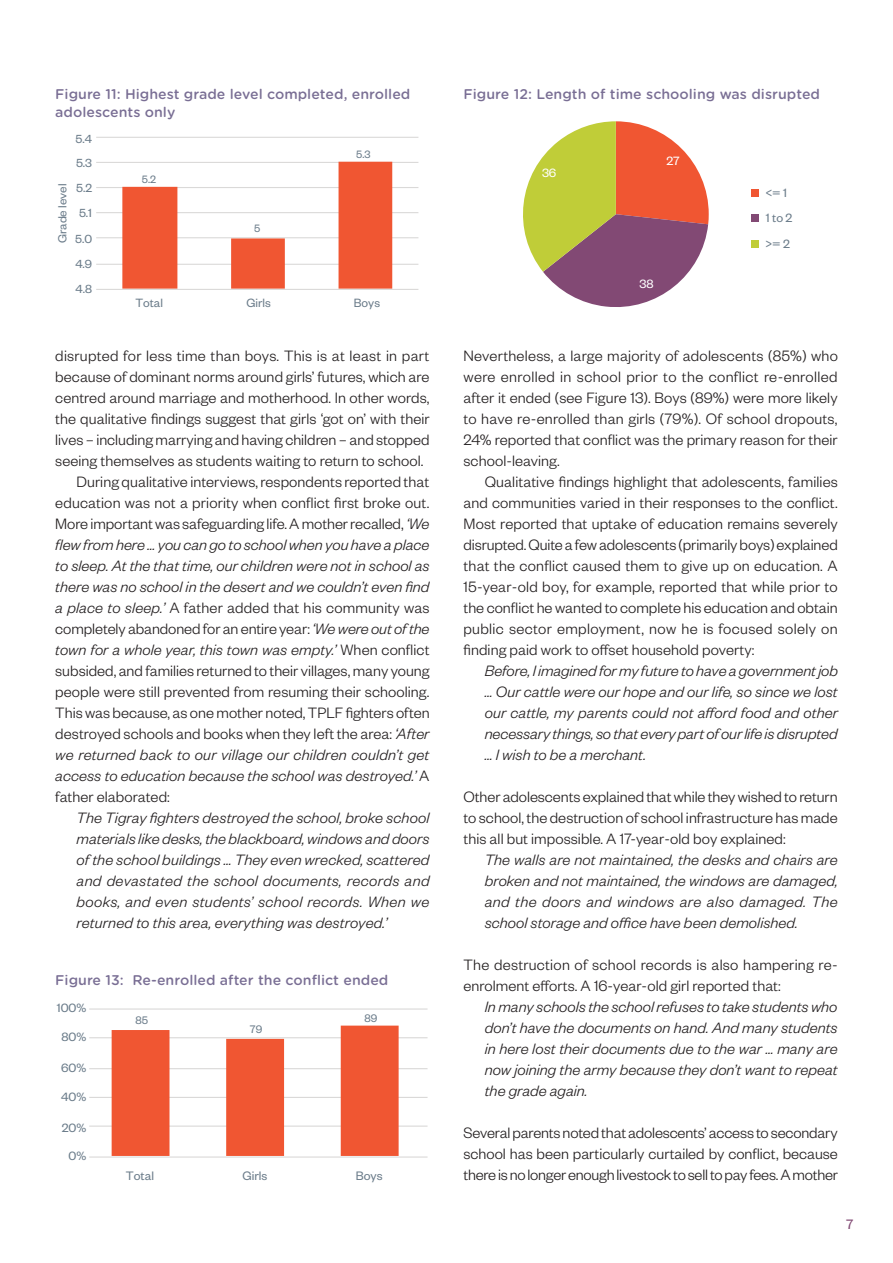
<style>
.page{position:relative;width:893px;height:1263px;background:#fff}
.page>*{position:absolute;margin:0;border:0;box-sizing:border-box;transform-origin:0 0}
.Body_text{font:300 16.5px/21px "Founders Grotesk";letter-spacing:.005em;color:#231f20;text-align:justify}
.body__quote{font:italic 300 16.5px/21px "Founders Grotesk";letter-spacing:.005em;color:#231f20;text-align:justify}
.Body_text_1st_Para{font:300 16.5px/21px "Founders Grotesk";letter-spacing:.005em;color:#231f20;text-align:justify}
.t1{font:15px "Founders Grotesk";color:#814a74}
.t2{font:500 13.5px/18px "Gotham Rnd S Sm";color:#796e94}
.t3{font:13.5px "Founders Grotesk";color:#6b7c8a}
.t4{font:13.2px/25.5px "Founders Grotesk";color:#6b7c8a}
.t5{font:13.2px "Founders Grotesk";color:#fff}
.t6{font:12.9px "Founders Grotesk";color:#6b7c8a}
.t7{font:12px "Founders Grotesk";color:#6b7c8a}
.t8{font:11.7px "Founders Grotesk";color:#6b7c8a}
.s1{font-style:italic}
</style>
<div class="page">
<hr style="left:96px;top:264px;width:322px;height:1px;background:#dad9d8">
<hr style="left:96px;top:237px;width:322px;height:1px;background:#dad9d8">
<hr style="left:96px;top:212px;width:322px;height:1px;background:#dad9d8">
<hr style="left:96px;top:187px;width:322px;height:1px;background:#dad9d8">
<hr style="left:96px;top:162px;width:322px;height:1px;background:#dad9d8">
<hr style="left:96px;top:137px;width:322px;height:1px;background:#dad9d8">
<svg style="left:122px;top:162px;width:270px;height:127px"></svg>
<hr style="left:96px;top:289px;width:322px;height:1px;background:#dad9d8">
<svg style="left:523px;top:121px;width:186px;height:186px"></svg>
<div style="left:751px;top:189px;width:8px;height:8px;background:#f05632"></div>
<div style="left:751px;top:215px;width:8px;height:7px;background:#824974"></div>
<div style="left:751px;top:240px;width:8px;height:8px;background:#c0cd38"></div>
<hr style="left:89px;top:1125px;width:339px;height:2px;background:#dad9d8">
<hr style="left:89px;top:1097px;width:339px;height:1px;background:#dad9d8">
<hr style="left:89px;top:1068px;width:339px;height:1px;background:#dad9d8">
<hr style="left:89px;top:1037px;width:339px;height:1px;background:#dad9d8">
<hr style="left:89px;top:1008px;width:339px;height:1px;background:#dad9d8">
<svg style="left:112px;top:1025px;width:287px;height:131px"></svg>
<hr style="left:89px;top:1156px;width:339px;height:1px;background:#dad9d8">
<p class="t2" style="left:55px;top:84px;width:357px">Figure 11: Highest grade level completed, enrolled adolescents only</p>
<p class="t2" style="left:463px;top:84px;width:358px">Figure 12: Length of time schooling was disrupted</p>
<p class="t6" style="left:54px;top:243px;width:61px;rotate:-90deg">Grade level</p>
<p class="t6" style="left:76px;top:131px;width:18px">5.4</p>
<p class="t6" style="left:76px;top:155px;width:18px">5.3</p>
<p class="t6" style="left:76px;top:180px;width:17px">5.2</p>
<p class="t6" style="left:79px;top:205px;width:15px">5.1</p>
<p class="t6" style="left:75px;top:231px;width:19px">5.0</p>
<p class="t6" style="left:75px;top:256px;width:18px">4.9</p>
<p class="t6" style="left:76px;top:281px;width:18px">4.8</p>
<p class="t8" style="left:142px;top:172px;width:16px">5.2</p>
<p class="t8" style="left:254px;top:221px;width:8px">5</p>
<p class="t8" style="left:356px;top:147px;width:16px">5.3</p>
<p class="t4" style="left:135px;top:290px;width:29px">Total</p>
<p class="t4" style="left:246px;top:290px;width:26px">Girls</p>
<p class="t4" style="left:354px;top:290px;width:28px">Boys</p>
<p class="Body_text" style="left:55px;top:345px;width:376px">disrupted for less time than boys. This is at least in part because of dominant norms around girls’ futures, which are centred around marriage and motherhood. In other words, the qualitative findings suggest that girls ‘got on’ with their lives – including marrying and having children – and stopped seeing themselves as students waiting to return to school.</p>
<p class="Body_text" style="left:55px;top:471px;width:376px;text-indent:21px">During qualitative interviews, respondents reported that education was not a priority when conflict first broke out.<br>More important was safeguarding life. A mother recalled, <span class="s1">‘We flew from here … you can go to school when you have a place to sleep. At the that time, our children were not in school as there was no school in the desert and we couldn’t even find a place to sleep.’</span> A father added that his community was completely abandoned for an entire year: <span class="s1">‘We were out of the town for a whole year, this town was empty.’</span> When conflict subsided, and families returned to their villages, many young people were still prevented from resuming their schooling.<br>This was because, as one mother noted, TPLF fighters often destroyed schools and books when they left the area: <span class="s1">‘After we returned back to our village our children couldn’t get access to education because the school was destroyed.’</span> A father elaborated:</p>
<p class="body__quote" style="left:77px;top:807px;width:355px">The Tigray fighters destroyed the school, broke school materials like desks, the blackboard, windows and doors of the school buildings … They even wrecked, scattered and devastated the school documents, records and books, and even students’ school records. When we returned to this area, everything was destroyed.’</p>
<p class="t2" style="left:55px;top:970px;width:335px">Figure 13: Re-enrolled after the conflict ended</p>
<p class="t7" style="left:135px;top:1013px;width:14px">85</p>
<p class="t7" style="left:250px;top:1022px;width:14px">79</p>
<p class="t4" style="left:57px;top:995px;width:31px">100%</p>
<p class="t7" style="left:364px;top:1011px;width:14px">89</p>
<p class="t4" style="left:62px;top:1023px;width:26px">80%</p>
<p class="t4" style="left:61px;top:1054px;width:27px">60%</p>
<p class="t4" style="left:61px;top:1083px;width:27px">40%</p>
<p class="t4" style="left:62px;top:1114px;width:26px">20%</p>
<p class="t4" style="left:69px;top:1143px;width:19px">0%</p>
<p class="t3" style="left:126px;top:1167px;width:30px">Total</p>
<p class="t3" style="left:242px;top:1167px;width:26px">Girls</p>
<p class="t3" style="left:356px;top:1167px;width:28px">Boys</p>
<p class="t5" style="left:542px;top:164px;width:16px">36</p>
<p class="t5" style="left:666px;top:152px;width:15px">27</p>
<p class="t5" style="left:639px;top:276px;width:16px">38</p>
<p class="t4" style="left:766px;top:179px;width:28px">&lt;= 1<br>1 to 2 &gt;= 2</p>
<p class="Body_text_1st_Para" style="left:463px;top:345px;width:376px">Nevertheless, a large majority of adolescents (85%) who were enrolled in school prior to the conflict re-enrolled after it ended (see Figure 13). Boys (89%) were more likely to have re-enrolled than girls (79%). Of school dropouts, 24% reported that conflict was the primary reason for their school-leaving.</p>
<p class="Body_text" style="left:463px;top:471px;width:376px;text-indent:21px">Qualitative findings highlight that adolescents, families and communities varied in their responses to the conflict.<br>Most reported that uptake of education remains severely disrupted. Quite a few adolescents (primarily boys) explained that the conflict caused them to give up on education. A 15-year-old boy, for example, reported that while prior to the conflict he wanted to complete his education and obtain public sector employment, now he is focused solely on finding paid work to offset household poverty:</p>
<p class="body__quote" style="left:485px;top:660px;width:355px">Before, I imagined for my future to have a government job … Our cattle were our hope and our life, so since we lost our cattle, my parents could not afford food and other necessary things, so that every part of our life is disrupted … I wish to be a merchant.</p>
<p class="Body_text_1st_Para" style="left:463px;top:786px;width:376px">Other adolescents explained that while they wished to return to school, the destruction of school infrastructure has made this all but impossible. A 17-year-old boy explained:</p>
<p class="body__quote" style="left:485px;top:849px;width:354px">The walls are not maintained, the desks and chairs are broken and not maintained, the windows are damaged, and the doors and windows are also damaged. The school storage and office have been demolished.</p>
<p class="Body_text_1st_Para" style="left:463px;top:954px;width:376px">The destruction of school records is also hampering re&shy;enrolment efforts. A 16-year-old girl reported that:</p>
<p class="body__quote" style="left:485px;top:996px;width:354px">In many schools the school refuses to take students who don’t have the documents on hand. And many students in here lost their documents due to the war … many are now joining the army because they don’t want to repeat the grade again.</p>
<p class="Body_text_1st_Para" style="left:463px;top:1122px;width:376px">Several parents noted that adolescents’ access to secondary school has been particularly curtailed by conflict, because there is no longer enough livestock to sell to pay fees. A mother</p>
<p class="t1" style="left:846px;top:1215px;width:9px">7</p>
</div>
